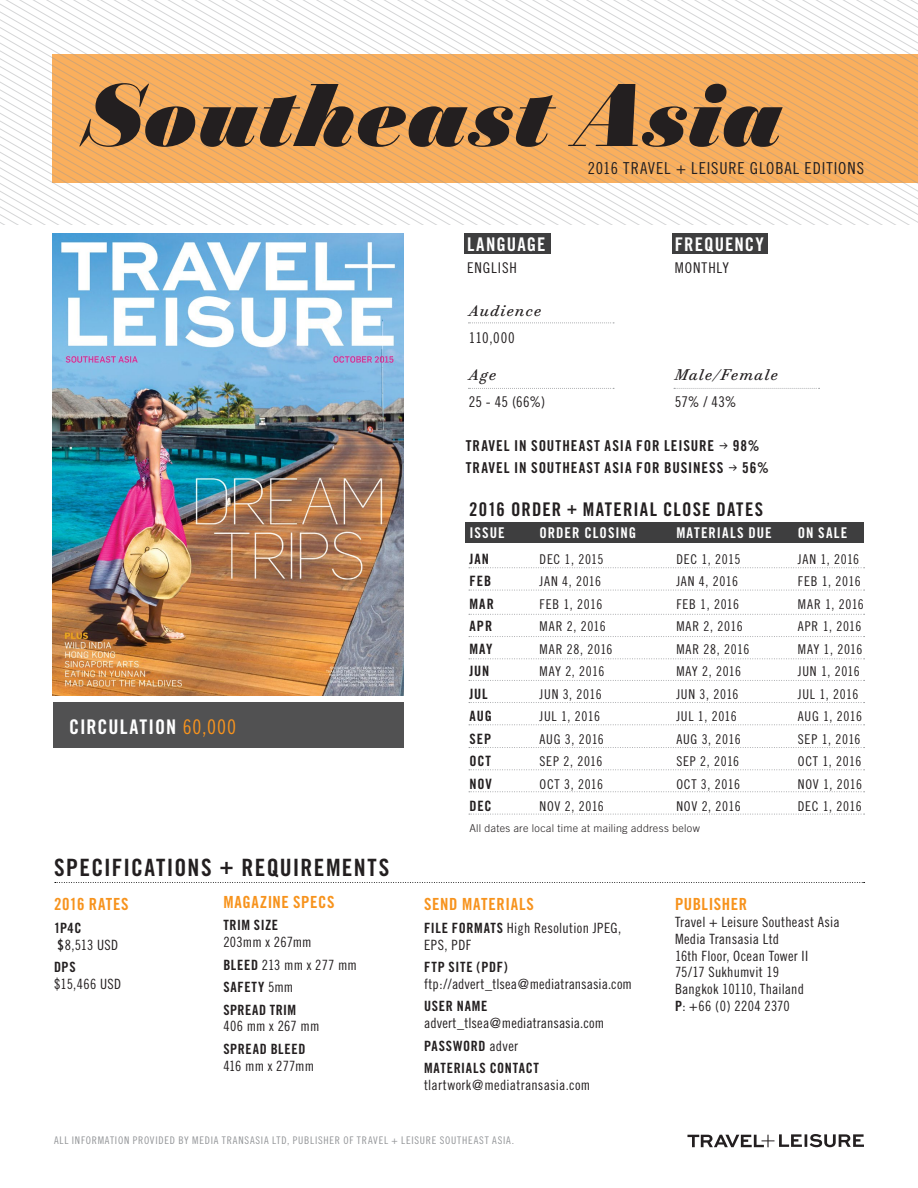
<style>
.page{position:relative;width:918px;height:1188px;background:#fff}
.page>*{position:absolute;margin:0;border:0;box-sizing:border-box;transform-origin:0 0}
.t1{font:italic 86.1px "Trianon Normande";letter-spacing:.01em;color:#231f20}
.t2{font:23.85px "Trade Gothic LT Pro Bd Cn 20";letter-spacing:.055em;color:#231f20}
.t3{font:20.25px "Trade Gothic LT Pro Bd Cn 20";letter-spacing:.05em;color:#fff}
.t4{font:18.9px "Trade Gothic LT Pro Bd Cn 20";letter-spacing:.06em;color:#231f20}
.t5{font:18.9px "Trade Gothic LT Pro Bd Cn 20";letter-spacing:.055em;color:#fff}
.t6{font:16.65px "Trade Gothic Bold Cond Twenty";letter-spacing:.035em;color:#f7931d}
.t7{font:16.5px "Trade Gothic LT Pro Cn 18";letter-spacing:.05em;color:#231f20}
.t8{font:15px "Trade Gothic LT Pro Bd Cn 20";letter-spacing:.065em;color:#231f20}
.t9{font:italic 15px "Trianon Caption";letter-spacing:.075em;color:#231f20}
.t10{font:14.85px "Trade Gothic LT Pro Cn 18";letter-spacing:.055em;color:#231f20}
.t11{font:14.85px "Trade Gothic LT Pro Bd Cn 20";letter-spacing:.07em;color:#fff}
.t12{font:14.25px "Trade Gothic Bold Cond Twenty";letter-spacing:.07em;color:#231f20}
.t13{font:14.25px "Trade Gothic LT Pro Bd Cn 20";color:#231f20}
.t14{font:14.1px/16.6px "Trade Gothic Cond Eighteen";letter-spacing:.01em;color:#231f20}
.t15{font:14.1px/16.6px "Trade Gothic Bold Cond Twenty";letter-spacing:.045em;color:#231f20}
.t16{font:13.5px "Trade Gothic LT Pro Cn 18";letter-spacing:.05em;color:#231f20}
.t17{font:300 10.8px "Trade Gothic";letter-spacing:.025em;color:#231f20}
.t18{font:10.5px "Trade Gothic LT Pro Cn 18";letter-spacing:.07em;color:#939598}
.s1{font-family:"Trade Gothic LT Pro Cn 18";color:#f7931d}
.s2{font-family:"Trade Gothic Bold Cond Twenty"}
.s3{font-family:"Trade Gothic Cond Eighteen"}
.s4{font-family:"Nexa Rust Sans"}
.s5{font-size:17.55px}
</style>
<div class="page">
<svg style="left:0;top:0;width:918px;height:225px"></svg>
<img style="left:53px;top:233px;width:351px;height:462px">
<div style="left:464px;top:233px;width:87px;height:21px;background:#3e3e3f"></div>
<div style="left:672px;top:233px;width:95px;height:21px;background:#3e3e3f"></div>
<div style="left:466px;top:522px;width:398px;height:21px;background:#3e3e3f"></div>
<div style="left:53px;top:702px;width:351px;height:46px;background:#515152"></div>
<svg style="left:55px;top:882px;width:810px;height:1px"></svg>
<svg style="left:469px;top:680px;width:396px;height:1px"></svg>
<svg style="left:469px;top:590px;width:396px;height:1px"></svg>
<svg style="left:469px;top:567px;width:396px;height:1px"></svg>
<svg style="left:469px;top:702px;width:396px;height:1px"></svg>
<svg style="left:469px;top:724px;width:396px;height:1px"></svg>
<svg style="left:469px;top:636px;width:396px;height:1px"></svg>
<svg style="left:469px;top:614px;width:396px;height:1px"></svg>
<svg style="left:469px;top:747px;width:396px;height:1px"></svg>
<svg style="left:469px;top:791px;width:396px;height:1px"></svg>
<svg style="left:469px;top:658px;width:396px;height:1px"></svg>
<svg style="left:469px;top:769px;width:396px;height:1px"></svg>
<svg style="left:469px;top:814px;width:396px;height:1px"></svg>
<svg style="left:674px;top:388px;width:146px;height:1px"></svg>
<svg style="left:468px;top:388px;width:146px;height:1px"></svg>
<svg style="left:468px;top:322px;width:146px;height:1px"></svg>
<svg style="left:687px;top:1134px;width:177px;height:13px"></svg>
<p class="t1" style="left:83px;top:50px;width:700px">Southeast Asia</p>
<p class="t5" style="left:467px;top:233px;width:80px">LANGUAGE</p>
<p class="t10" style="left:467px;top:259px;width:51px">ENGLISH</p>
<p class="t9" style="left:469px;top:298px;width:74px">Audience</p>
<p class="t10" style="left:469px;top:329px;width:48px">110,000</p>
<p class="t9" style="left:469px;top:362px;width:29px">Age</p>
<p class="t10" style="left:469px;top:393px;width:78px">25 - 45 (66%)</p>
<p class="t7" style="left:588px;top:158px;width:278px">2016 TRAVEL + LEISURE GLOBAL EDITIONS</p>
<p class="t5" style="left:675px;top:233px;width:90px">FREQUENCY</p>
<p class="t10" style="left:675px;top:259px;width:56px">MONTHLY</p>
<p class="t9" style="left:675px;top:362px;width:105px">Male/Female</p>
<p class="t10" style="left:675px;top:393px;width:64px">57% / 43%</p>
<p class="t3" style="left:69px;top:715px;width:169px">CIRCULATION <span class="s1">60,000</span></p>
<p class="t2" style="left:54px;top:853px;width:337px">SPECIFICATIONS + REQUIREMENTS</p>
<p class="t6" style="left:54px;top:894px;width:76px">2016 RATES</p>
<p class="t15" style="left:54px;top:919px;width:29px">1P4C</p>
<p class="t14" style="left:57px;top:936px;width:62px"><span class="s2">$</span>8,513 USD</p>
<p class="t15" style="left:54px;top:959px;width:23px">DPS</p>
<p class="t14" style="left:54px;top:975px;width:69px">$15,466 USD</p>
<p class="t6" style="left:223px;top:892px;width:113px">MAGAZINE SPECS</p>
<p class="t15" style="left:223px;top:917px;width:56px">TRIM SIZE</p>
<p class="t14" style="left:223px;top:934px;width:90px">203mm x 267mm</p>
<p class="t14" style="left:223px;top:956px;width:135px"><span class="s2">BLEED</span> 213 mm x 277 mm</p>
<p class="t15" style="left:223px;top:979px;width:72px">SAFETY <span class="s3">5mm</span></p>
<p class="t15" style="left:223px;top:1001px;width:74px">SPREAD TRIM</p>
<p class="t14" style="left:223px;top:1018px;width:98px">406 mm x 267 mm</p>
<p class="t15" style="left:223px;top:1040px;width:92px">SPREAD BLEED<br><span class="s3">416 mm x 277mm</span></p>
<p class="t8" style="left:466px;top:436px;width:295px">TRAVEL IN SOUTHEAST ASIA FOR LEISURE <span class="s4">→</span> 98%</p>
<p class="t8" style="left:466px;top:459px;width:305px">TRAVEL IN SOUTHEAST ASIA FOR BUSINESS <span class="s4">→</span> 56%</p>
<p class="t4" style="left:469px;top:498px;width:295px">2016 ORDER <span class="s5">+</span> MATERIAL CLOSE DATES</p>
<p class="t11" style="left:469px;top:524px;width:37px">ISSUE</p>
<p class="t11" style="left:540px;top:524px;width:98px">ORDER CLOSING</p>
<p class="t11" style="left:676px;top:524px;width:97px">MATERIALS DUE</p>
<p class="t11" style="left:798px;top:524px;width:51px">ON SALE</p>
<p class="t13" style="left:469px;top:550px;width:21px">JAN</p>
<p class="t16" style="left:540px;top:551px;width:66px">DEC 1, 2015</p>
<p class="t16" style="left:676px;top:551px;width:66px">DEC 1, 2015</p>
<p class="t16" style="left:798px;top:551px;width:63px">JAN 1, 2016</p>
<p class="t12" style="left:469px;top:573px;width:23px">FEB</p>
<p class="t16" style="left:540px;top:573px;width:63px">JAN 4, 2016</p>
<p class="t16" style="left:676px;top:573px;width:63px">JAN 4, 2016</p>
<p class="t16" style="left:798px;top:573px;width:64px">FEB 1, 2016</p>
<p class="t12" style="left:469px;top:595px;width:26px">MAR</p>
<p class="t16" style="left:540px;top:596px;width:64px">FEB 1, 2016</p>
<p class="t16" style="left:676px;top:596px;width:64px">FEB 1, 2016</p>
<p class="t16" style="left:798px;top:596px;width:68px">MAR 1, 2016</p>
<p class="t12" style="left:469px;top:618px;width:24px">APR</p>
<p class="t16" style="left:540px;top:618px;width:68px">MAR 2, 2016</p>
<p class="t16" style="left:676px;top:618px;width:68px">MAR 2, 2016</p>
<p class="t16" style="left:798px;top:618px;width:65px">APR 1, 2016</p>
<p class="t12" style="left:469px;top:640px;width:25px">MAY</p>
<p class="t16" style="left:540px;top:641px;width:75px">MAR 28, 2016</p>
<p class="t16" style="left:676px;top:641px;width:75px">MAR 28, 2016</p>
<p class="t16" style="left:798px;top:641px;width:66px">MAY 1, 2016</p>
<p class="t12" style="left:469px;top:663px;width:22px">JUN</p>
<p class="t16" style="left:540px;top:663px;width:66px">MAY 2, 2016</p>
<p class="t16" style="left:676px;top:663px;width:66px">MAY 2, 2016</p>
<p class="t16" style="left:798px;top:663px;width:64px">JUN 1, 2016</p>
<p class="t12" style="left:469px;top:685px;width:20px">JUL</p>
<p class="t16" style="left:540px;top:686px;width:64px">JUN 3, 2016</p>
<p class="t16" style="left:676px;top:686px;width:64px">JUN 3, 2016</p>
<p class="t16" style="left:798px;top:686px;width:62px">JUL 1, 2016</p>
<p class="t12" style="left:469px;top:708px;width:24px">AUG</p>
<p class="t16" style="left:540px;top:708px;width:62px">JUL 1, 2016</p>
<p class="t16" style="left:676px;top:708px;width:62px">JUL 1, 2016</p>
<p class="t16" style="left:798px;top:708px;width:66px">AUG 1, 2016</p>
<p class="t12" style="left:469px;top:730px;width:23px">SEP</p>
<p class="t16" style="left:540px;top:731px;width:66px">AUG 3, 2016</p>
<p class="t16" style="left:676px;top:731px;width:66px">AUG 3, 2016</p>
<p class="t16" style="left:798px;top:731px;width:64px">SEP 1, 2016</p>
<p class="t12" style="left:469px;top:753px;width:23px">OCT</p>
<p class="t16" style="left:540px;top:753px;width:64px">SEP 2, 2016</p>
<p class="t16" style="left:676px;top:753px;width:64px">SEP 2, 2016</p>
<p class="t16" style="left:798px;top:753px;width:65px">OCT 1, 2016</p>
<p class="t12" style="left:469px;top:775px;width:24px">NOV</p>
<p class="t16" style="left:540px;top:776px;width:65px">OCT 3, 2016</p>
<p class="t16" style="left:676px;top:776px;width:65px">OCT 3, 2016</p>
<p class="t16" style="left:798px;top:776px;width:66px">NOV 1, 2016</p>
<p class="t12" style="left:469px;top:798px;width:24px">DEC</p>
<p class="t16" style="left:540px;top:798px;width:66px">NOV 2, 2016</p>
<p class="t16" style="left:676px;top:798px;width:66px">NOV 2, 2016</p>
<p class="t16" style="left:798px;top:798px;width:65px">DEC 1, 2016</p>
<p class="t17" style="left:469px;top:822px;width:232px">All dates are local time at mailing address below</p>
<p class="t6" style="left:424px;top:894px;width:111px">SEND MATERIALS</p>
<p class="t14" style="left:424px;top:919px;width:199px"><span class="s2">FILE FORMATS</span> High Resolution JPEG,<br>EPS, PDF</p>
<p class="t14" style="left:424px;top:959px;width:209px"><span class="s2">FTP SITE (PDF) </span>ftp://advert_tlsea@mediatransasia.com</p>
<p class="t14" style="left:424px;top:998px;width:182px"><span class="s2">USER NAME </span>advert_tlsea@mediatransasia.com</p>
<p class="t15" style="left:424px;top:1037px;width:96px">PASSWORD <span class="s3">adver</span></p>
<p class="t14" style="left:424px;top:1060px;width:168px"><span class="s2">MATERIALS CONTACT </span>tlartwork@mediatransasia.com</p>
<p class="t6" style="left:675px;top:894px;width:74px">PUBLISHER</p>
<p class="t14" style="left:675px;top:914px;width:166px">Travel + Leisure Southeast Asia</p>
<p class="t14" style="left:675px;top:930px;width:106px">Media Transasia Ltd</p>
<p class="t14" style="left:675px;top:947px;width:135px">16th Floor, Ocean Tower II<br>75/17 Sukhumvit 19</p>
<p class="t14" style="left:675px;top:981px;width:130px">Bangkok 10110, Thailand</p>
<p class="t14" style="left:675px;top:997px;width:116px"><span class="s2">P</span>: +66 (0) 2204 2370</p>
<p class="t18" style="left:54px;top:1134px;width:462px">ALL INFORMATION PROVIDED BY MEDIA TRANSASIA LTD, PUBLISHER OF TRAVEL + LEISURE SOUTHEAST ASIA.</p>
</div>
